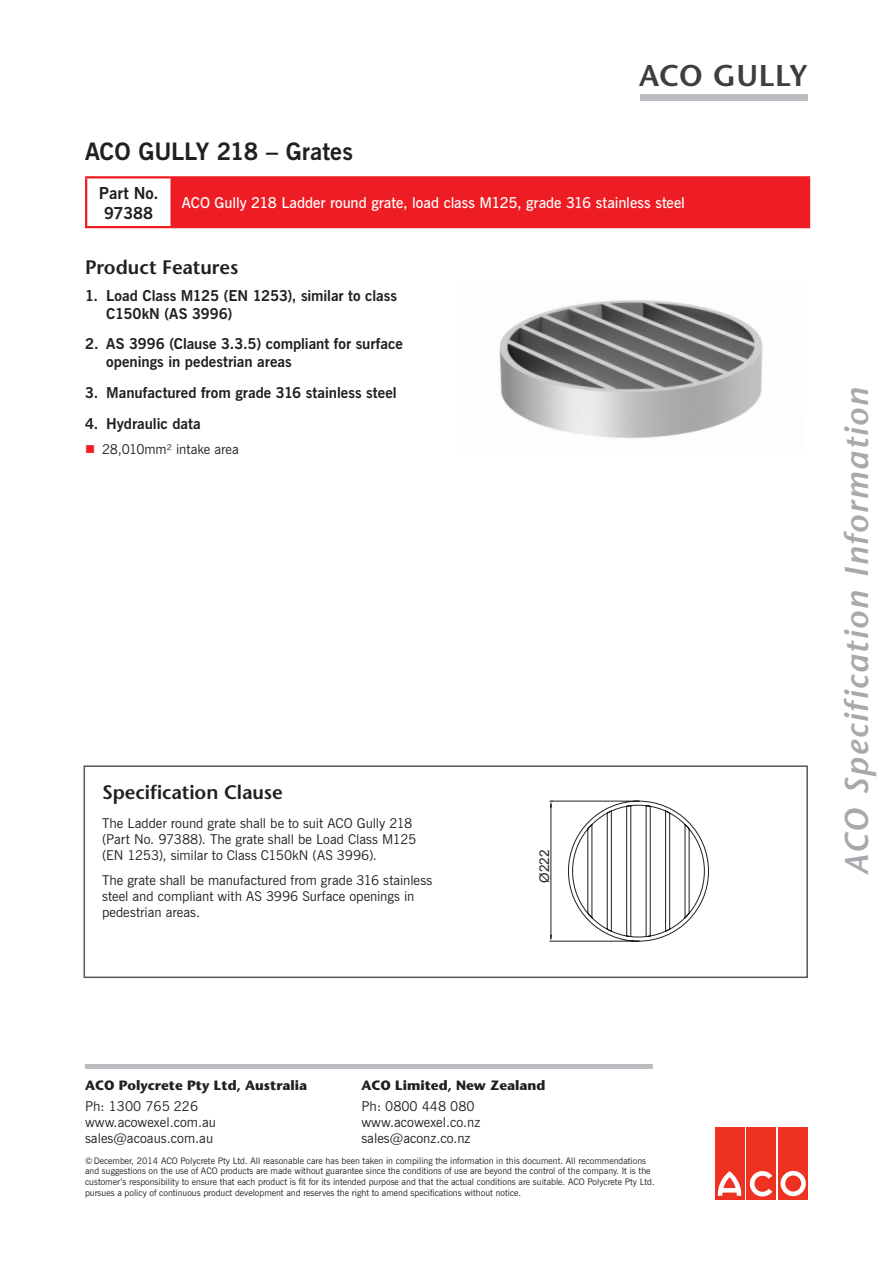
<style>
.page{position:relative;width:893px;height:1263px;background:#fff}
.page>*{position:absolute;margin:0;border:0;box-sizing:border-box;transform-origin:0 0}
.t1{font:italic 600 33px "Stone Sans";letter-spacing:.045em;color:#a8a9ad}
.t2{font:600 30px "Stone Sans";letter-spacing:.005em;color:#3e3e3f}
.Product_Heading{font:700 24px "News Gothic BT";letter-spacing:-.005em;color:#231f20}
.Sub_Heading_1{font:600 19.5px "Stone Sans";letter-spacing:-.005em;color:#231f20}
.Part_No{font:700 16.5px/19.5px "News Gothic BT";letter-spacing:-.01em;color:#231f20;text-align:center}
.Sub_Heading_2{font:700 15px/18px "News Gothic BT";letter-spacing:-.005em;color:#231f20}
.White_Text{font:600 15px "News Gothic BT";letter-spacing:-.005em;color:#fff}
.Body_Text{font:13.5px/16.2px "News Gothic BT";color:#231f20}
.t3{font:700 13.5px "Stone Sans";color:#231f20}
.t4{font:13.5px "Arial";color:#231f20}
.t5{font:9px/10.8px "News Gothic BT";color:#231f20}
.s1{color:#ee1d23}
</style>
<div class="page">
<div style="left:715px;top:1127px;width:29px;height:72px;background:#ef3122"></div>
<div style="left:747px;top:1127px;width:29px;height:72px;background:#ef3122"></div>
<div style="left:778px;top:1127px;width:30px;height:72px;background:#ef3122"></div>
<svg style="left:781px;top:1171px;width:25px;height:25px"></svg>
<svg style="left:750px;top:1171px;width:22px;height:25px"></svg>
<svg style="left:717px;top:1171px;width:25px;height:25px"></svg>
<hr style="left:85px;top:1065px;width:568px;height:4px;background:#bcbdc0">
<div style="left:640px;top:94px;width:168px;height:7px;background:#bcbdc0"></div>
<img style="left:499px;top:300px;width:264px;height:139px">
<div style="left:171px;top:177px;width:638px;height:50px;background:#ee1d23"></div>
<hr style="left:170px;top:178px;width:2px;height:48px;background:#ee1d23">
<hr style="left:85px;top:176px;width:86px;height:2px;background:#ee1d23">
<hr style="left:85px;top:178px;width:2px;height:48px;background:#ee1d23">
<hr style="left:171px;top:176px;width:639px;height:2px;background:#ee1d23">
<hr style="left:808px;top:178px;width:2px;height:48px;background:#ee1d23">
<hr style="left:85px;top:226px;width:86px;height:2px;background:#ee1d23">
<hr style="left:171px;top:226px;width:639px;height:2px;background:#ee1d23">
<svg style="left:549px;top:801px;width:160px;height:141px"></svg>
<div style="left:84px;top:765px;width:724px;height:213px;border:2px solid #57585a"></div>
<h2 class="t2" style="left:639px;top:58px;width:170px">ACO GULLY</h2>
<p class="Product_Heading" style="left:85px;top:136px;width:269px">ACO GULLY 218 – Grates</p>
<p class="Part_No" style="left:99px;top:183px;width:61px">Part No.<br>97388</p>
<p class="White_Text" style="left:182px;top:193px;width:505px">ACO Gully 218 Ladder round grate, load class M125, grade 316 stainless steel</p>
<p class="Sub_Heading_1" style="left:85px;top:255px;width:155px">Product Features</p>
<p class="Sub_Heading_2" style="left:106px;top:286px;width:292px;text-indent:-21px">1. Load Class M125 (EN 1253), similar to class<br>C150kN (AS 3996)</p>
<p class="Sub_Heading_2" style="left:106px;top:335px;width:298px;text-indent:-21px">2. AS 3996 (Clause 3.3.5) compliant for surface openings in pedestrian areas</p>
<p class="Sub_Heading_2" style="left:85px;top:384px;width:313px">3. Manufactured from grade 316 stainless steel</p>
<p class="Sub_Heading_2" style="left:85px;top:414px;width:117px">4. Hydraulic data</p>
<p class="Body_Text" style="left:85px;top:440px;width:155px"><span class="s1">■</span> 28,010mm² intake area</p>
<p class="Sub_Heading_1" style="left:102px;top:780px;width:182px">Specification Clause</p>
<p class="Body_Text" style="left:102px;top:814px;width:316px">The Ladder round grate shall be to suit ACO Gully 218 (Part No. 97388). The grate shall be Load Class M125 (EN 1253), similar to Class C150kN (AS 3996).</p>
<p class="Body_Text" style="left:102px;top:872px;width:332px">The grate shall be manufactured from grade 316 stainless steel and compliant with AS 3996 Surface openings in pedestrian areas.</p>
<p class="t4" style="left:536px;top:883px;width:35px;rotate:-90deg">Ø222</p>
<h1 class="t1" style="left:837px;top:875px;width:489px;rotate:-90deg">ACO Specification Information</h1>
<h3 class="t3" style="left:85px;top:1078px;width:224px">ACO Polycrete Pty Ltd, Australia</h3>
<h3 class="Body_Text" style="left:85px;top:1098px;width:133px">Ph: 1300 765 226 www.acowexel.com.au sales@acoaus.com.au</h3>
<h3 class="t3" style="left:361px;top:1077px;width:186px">ACO Limited, New Zealand</h3>
<h3 class="Body_Text" style="left:361px;top:1098px;width:120px">Ph: 0800 448 080 www.acowexel.co.nz sales@aconz.co.nz</h3>
<p class="t5" style="left:85px;top:1155px;width:571px">©December, 2014 ACO Polycrete Pty Ltd. All reasonable care has been taken in compiling the information in this document. All recommendations and suggestions on the use of ACO products are made without guarantee since the conditions of use are beyond the control of the company. It is the customer’s responsibility to ensure that each product is fit for its intended purpose and that the actual conditions are suitable. ACO Polycrete Pty Ltd. pursues a policy of continuous product development and reserves the right to amend specifications without notice.</p>
</div>
